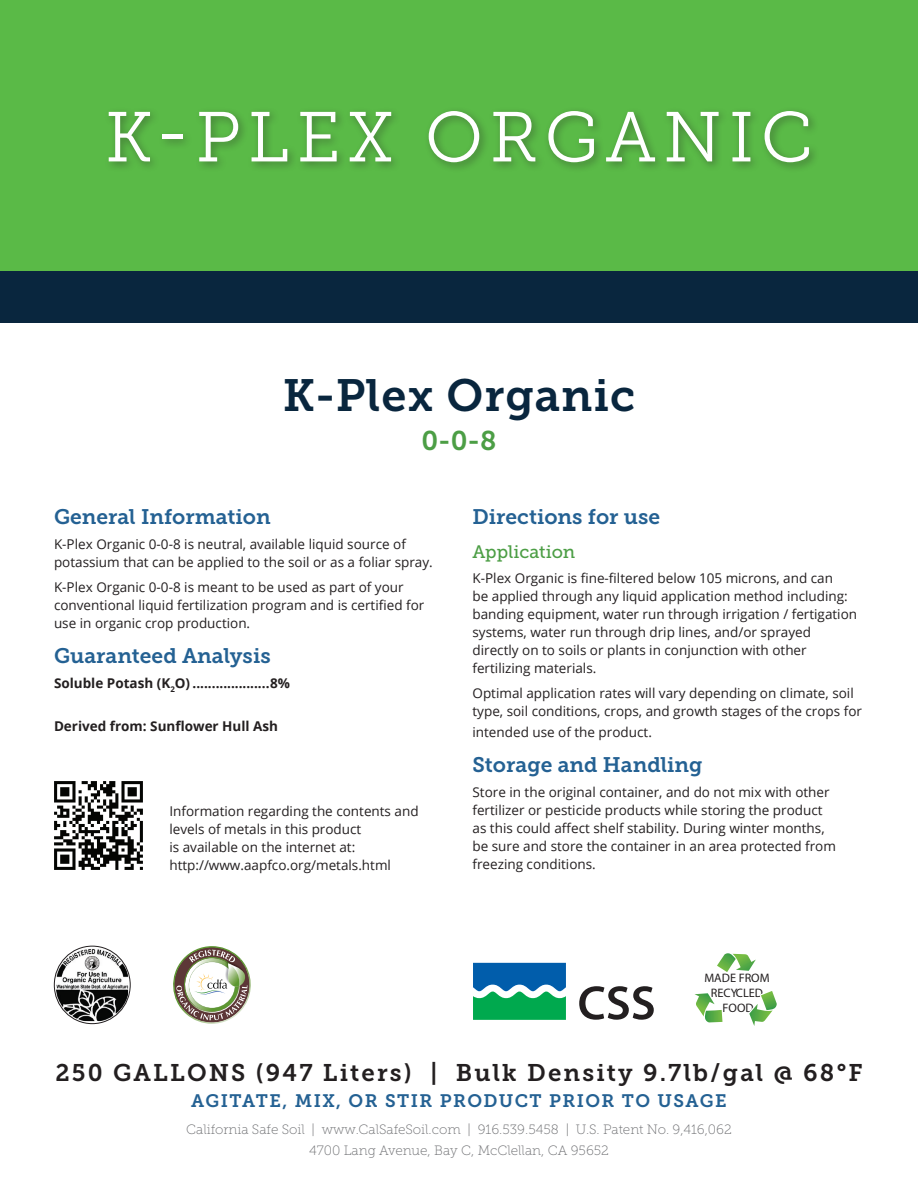
<style>
.page{position:relative;width:918px;height:1188px;background:#fff}
.page>*{position:absolute;margin:0;border:0;box-sizing:border-box;transform-origin:0 0}
.t1{font:70.5px "Museo Slab 300";letter-spacing:.1em;color:#fff}
.Head_-_Page_head{font:45px "Museo Slab 700";letter-spacing:.02em;color:#09263e}
.Head_-_Number{font:27px "Museo Slab 700";color:#4c9e45}
.t2{font:24px "Museo Slab 700";letter-spacing:.09em;color:#231f20}
.Sub_Head_-_Blue{font:21px "Museo Slab 700";color:#246193}
.t3{font:18px "Museo Slab 700";letter-spacing:.08em;color:#246193}
.Sub_Head_-_Green{font:18px "Museo Slab 500";color:#4c9e45}
.Text{font:13.5px/18px "Open Sans";color:#231f20}
.t4{font:13.5px/21px "Museo Slab 100";color:#6c6d70;text-align:center}
.Text-2{font:700 13.5px "Open Sans";color:#231f20}
.t5{font:12.3px/14.7px "Myriad Pro";color:#231f20;text-align:center}
</style>
<div class="page">
<div style="left:0;top:0;width:918px;height:272px;background:#5aba47"></div>
<svg style="left:473px;top:963px;width:93px;height:57px;background:#24948f"></svg>
<svg style="left:579px;top:986px;width:75px;height:34px"></svg>
<img style="left:54px;top:781px;width:89px;height:89px">
<div style="left:0;top:272px;width:918px;height:51px;background:#09263e"></div>
<div style="left:104px;top:105px;width:716px;height:68px;background:#231f20;opacity:.4"></div>
<img style="left:56px;top:948px;width:72px;height:73px">
<div style="left:54px;top:946px;width:77px;height:78px;border:1px solid #231f20;border-radius:50%"></div>
<svg style="left:694px;top:993px;width:29px;height:30px"></svg>
<svg style="left:749px;top:991px;width:28px;height:35px"></svg>
<svg style="left:717px;top:953px;width:39px;height:19px"></svg>
<svg style="left:173px;top:946px;width:78px;height:78px"></svg>
<p class="t1" style="left:105px;top:99px;width:710px">K-PLEX ORGANIC</p>
<p class="Head_-_Page_head" style="left:283px;top:370px;width:354px">K-Plex Organic</p>
<p class="Head_-_Number" style="left:421px;top:425px;width:77px">0-0-8</p>
<p class="Sub_Head_-_Blue" style="left:54px;top:505px;width:218px">General Information</p>
<p class="Text" style="left:54px;top:534px;width:380px">K-Plex Organic 0-0-8 is neutral, available liquid source of potassium that can be applied to the soil or as a foliar spray.</p>
<p class="Text" style="left:54px;top:578px;width:372px">K-Plex Organic 0-0-8 is meant to be used as part of your conventional liquid fertilization program and is certified for use in organic crop production.</p>
<p class="Sub_Head_-_Blue" style="left:54px;top:644px;width:218px">Guaranteed Analysis</p>
<p class="Text-2" style="left:54px;top:673px;width:237px">Soluble Potash (K<sub>2</sub>O) ....................8%</p>
<p class="Text-2" style="left:54px;top:717px;width:226px">Derived from: Sunflower Hull Ash</p>
<p class="Text" style="left:169px;top:801px;width:251px">Information regarding the contents and levels of metals in this product<br>is available on the internet at: http://www.aapfco.org/metals.html</p>
<p class="Sub_Head_-_Blue" style="left:472px;top:505px;width:189px">Directions for use</p>
<p class="Sub_Head_-_Green" style="left:472px;top:542px;width:104px">Application</p>
<p class="Text" style="left:472px;top:568px;width:386px">K-Plex Organic is fine-filtered below 105 microns, and can<br>be applied through any liquid application method including: banding equipment, water run through irrigation / fertigation systems, water run through drip lines, and/or sprayed directly on to soils or plants in conjunction with other fertilizing materials.</p>
<p class="Text" style="left:472px;top:684px;width:391px">Optimal application rates will vary depending on climate, soil type, soil conditions, crops, and growth stages of the crops for</p>
<p class="Text" style="left:472px;top:723px;width:181px">intended use of the product.</p>
<p class="Sub_Head_-_Blue" style="left:472px;top:753px;width:232px">Storage and Handling</p>
<p class="Text" style="left:472px;top:782px;width:365px">Store in the original container, and do not mix with other fertilizer or pesticide products while storing the product as this could affect shelf stability. During winter months, be sure and store the container in an area protected from freezing conditions.</p>
<p class="t5" style="left:704px;top:971px;width:67px">MADE FROM<br>RECYCLED<br>FOOD</p>
<p class="t2" style="left:55px;top:1059px;width:809px">250 GALLONS (947 Liters) | Bulk Density 9.7lb/gal @ 68°F</p>
<p class="t3" style="left:191px;top:1090px;width:537px">AGITATE, MIX, OR STIR PRODUCT PRIOR TO USAGE</p>
<p class="t4" style="left:186px;top:1119px;width:547px">California Safe Soil | www.CalSafeSoil.com | 916.539.5458 | U.S. Patent No. 9,416,062<br>4700 Lang Avenue, Bay C, McClellan, CA 95652</p>
</div>
